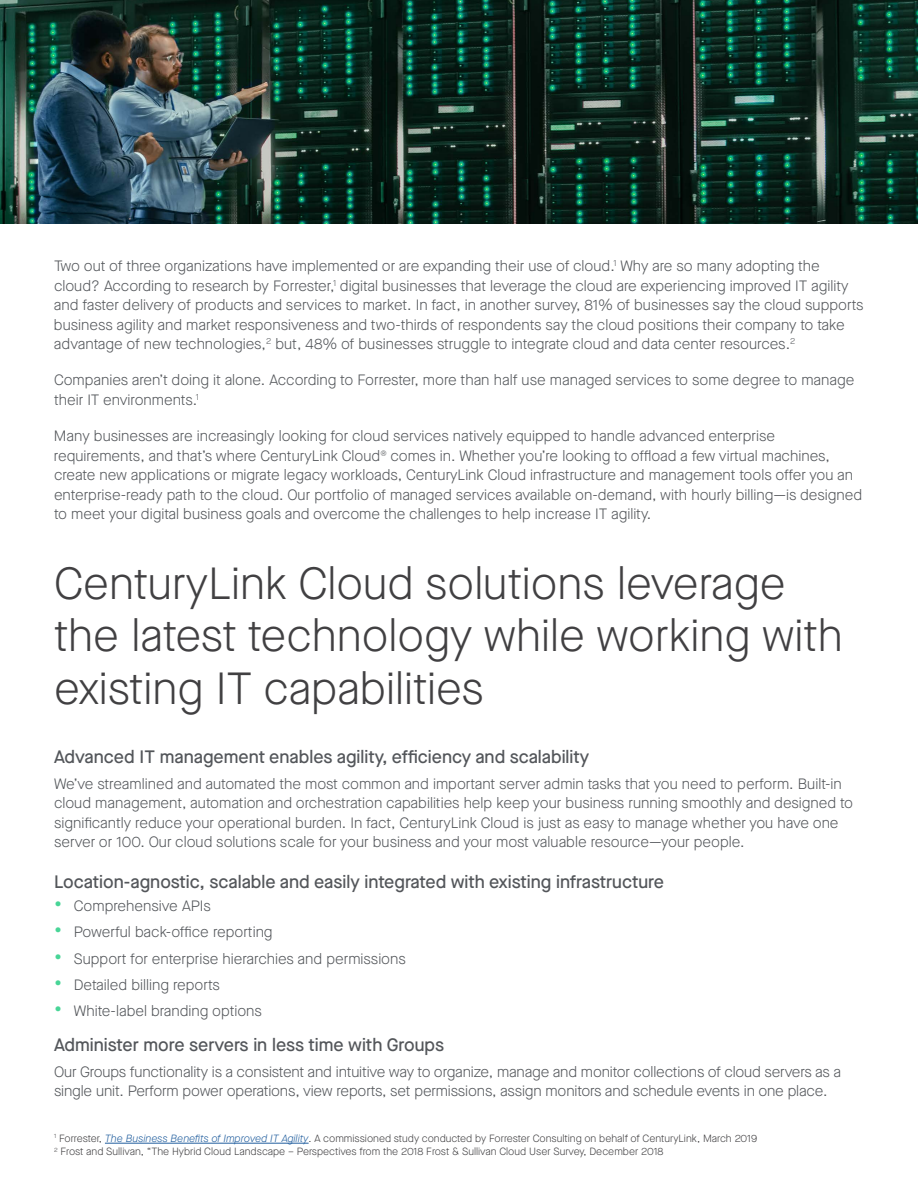
<style>
.page{position:relative;width:918px;height:1188px;background:#fff}
.page>*{position:absolute;margin:0;border:0;box-sizing:border-box;transform-origin:0 0}
.t1{font:300 45px/52.5px "Maison Neue";color:#414042}
.t2{font:500 18px "Maison Neue";color:#53565a}
.t3{font:300 15px/19.5px "Maison Neue";color:#53565a}
.t4{font:300 10.5px/13.5px "Maison Neue";color:#414042}
.s1{font-weight:700;font-size:19.5px;color:#48d597}
.s2{font-style:italic;color:#215e9e}
</style>
<div class="page">
<img style="left:0;top:0;width:918px;height:224px">
<hr style="left:105px;top:1143px;width:204px;height:1px;background:#215e9e">
<p class="t3" style="left:54px;top:256px;width:811px">Two out of three organizations have implemented or are expanding their use of cloud.<sup>1</sup> Why are so many adopting the cloud? According to research by Forrester,<sup>1</sup> digital businesses that leverage the cloud are experiencing improved IT agility and faster delivery of products and services to market. In fact, in another survey, 81% of businesses say the cloud supports business agility and market responsiveness and two-thirds of respondents say the cloud positions their company to take advantage of new technologies,<sup>2</sup> but, 48% of businesses struggle to integrate cloud and data center resources.<sup>2</sup></p>
<p class="t3" style="left:54px;top:370px;width:802px">Companies aren’t doing it alone. According to Forrester, more than half use managed services to some degree to manage their IT environments.<sup>1</sup></p>
<p class="t3" style="left:54px;top:426px;width:810px">Many businesses are increasingly looking for cloud services natively equipped to handle advanced enterprise requirements, and that’s where CenturyLink Cloud<sup>®</sup> comes in. Whether you’re looking to offload a few virtual machines, create new applications or migrate legacy workloads, CenturyLink Cloud infrastructure and management tools offer you an enterprise-ready path to the cloud. Our portfolio of managed services available on-demand, with hourly billing—is designed to meet your digital business goals and overcome the challenges to help increase IT agility.</p>
<h1 class="t1" style="left:54px;top:557px;width:790px">CenturyLink Cloud solutions leverage the latest technology while working with existing IT capabilities</h1>
<p class="t2" style="left:54px;top:744px;width:537px">Advanced IT management enables agility, efficiency and scalability</p>
<p class="t3" style="left:54px;top:774px;width:801px">We’ve streamlined and automated the most common and important server admin tasks that you need to perform. Built-in cloud management, automation and orchestration capabilities help keep your business running smoothly and designed to significantly reduce your operational burden. In fact, CenturyLink Cloud is just as easy to manage whether you have one server or 100. Our cloud solutions scale for your business and your most valuable resource—your people.</p>
<p class="t2" style="left:54px;top:870px;width:612px">Location-agnostic, scalable and easily integrated with existing infrastructure</p>
<p class="t3" style="left:54px;top:896px;width:158px"><span class="s1">•</span> Comprehensive APIs</p>
<p class="t3" style="left:54px;top:922px;width:220px"><span class="s1">•</span> Powerful back-office reporting</p>
<p class="t3" style="left:54px;top:949px;width:353px"><span class="s1">•</span> Support for enterprise hierarchies and permissions</p>
<p class="t3" style="left:54px;top:975px;width:167px"><span class="s1">•</span> Detailed billing reports</p>
<p class="t3" style="left:54px;top:1001px;width:210px"><span class="s1">•</span> White-label branding options</p>
<p class="t2" style="left:54px;top:1032px;width:392px">Administer more servers in less time with Groups</p>
<p class="t3" style="left:54px;top:1062px;width:789px">Our Groups functionality is a consistent and intuitive way to organize, manage and monitor collections of cloud servers as a single unit. Perform power operations, view reports, set permissions, assign monitors and schedule events in one place.</p>
<p class="t4" style="left:54px;top:1132px;width:705px"><sup>1</sup> Forrester, <span class="s2">The Business Benefits of Improved IT Agility</span>. A commissioned study conducted by Forrester Consulting on behalf of CenturyLink, March 2019<br><sup>2</sup> Frost and Sullivan, “The Hybrid Cloud Landscape – Perspectives from the 2018 Frost &amp; Sullivan Cloud User Survey, December 2018</p>
</div>
